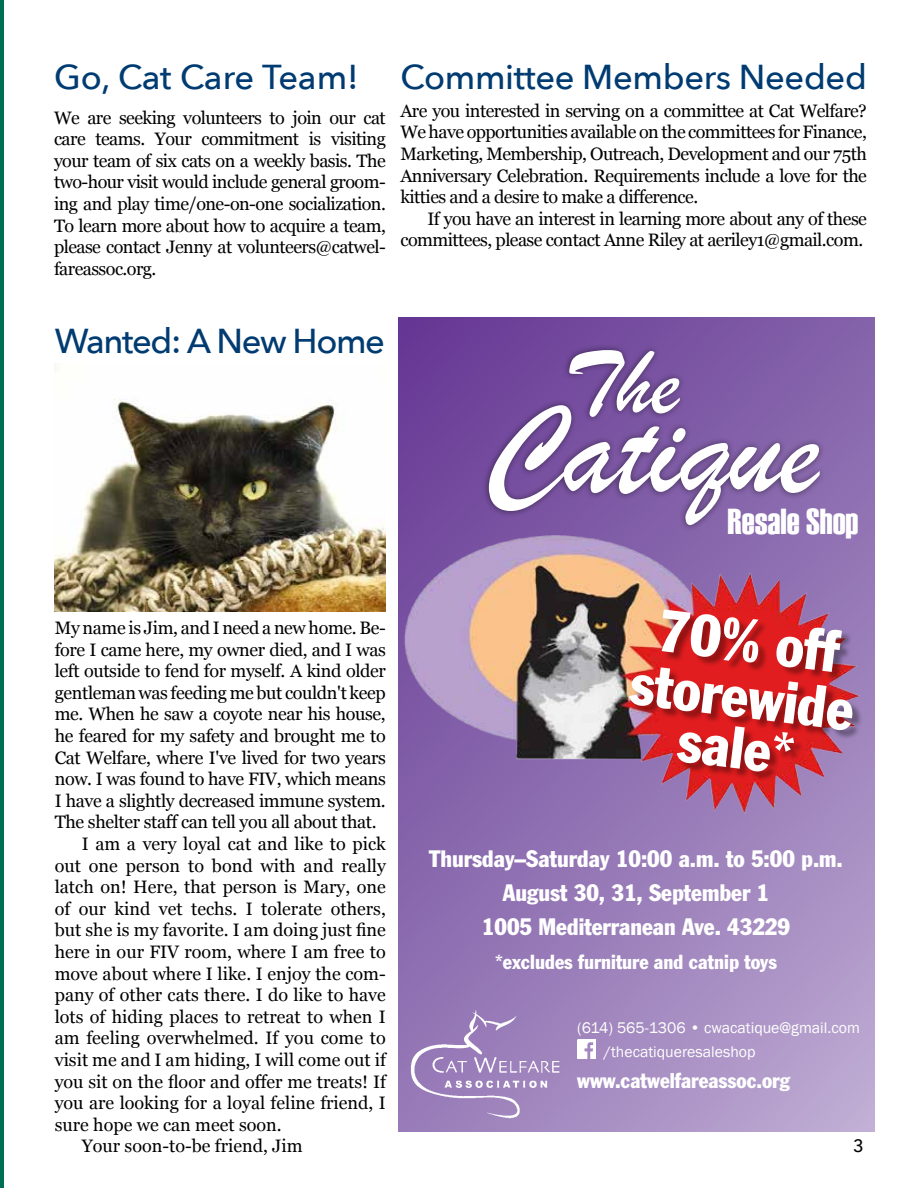
<style>
.page{position:relative;width:918px;height:1188px;background:#fff}
.page>*{position:absolute;margin:0;border:0;box-sizing:border-box;transform-origin:0 0}
.t1{font:131.7px "Brush Script";color:#fff}
.t2{font:94.8px "Brush Script";color:#fff}
.t3{font:condensed 58.35px/56.1px "Franklin Gothic";color:#fff;text-align:center}
.t4{font:36px "Haettenschweiler";color:#fff}
.t5{font:500 34.5px "Avenir Next";letter-spacing:-.01em;color:#003b71}
.t6{font:500 34.5px "Avenir Next";letter-spacing:-.04em;color:#003b71}
.t7{font:condensed 23.4px/34px "Franklin Gothic";color:#fff;text-align:center}
.t8{font:condensed 21.15px "Franklin Gothic";color:#fff}
.t9{font:condensed 19.95px "Franklin Gothic";color:#fff}
.t10{font:18px/21.6px "Georgia";letter-spacing:-.02em;color:#000;text-align:justify}
.t11{font:18px "Georgia";color:#000}
.t12{font:500 18px "Avenir Next";color:#000}
.t13{font:15.75px/24.3px "Franklin Gothic";color:#fff}
</style>
<div class="page">
<hr style="left:0;top:0;width:4px;height:1188px;background:#006f53">
<svg style="left:398px;top:318px;width:476px;height:813px;background:#997cb8"></svg>
<div style="left:482px;top:343px;width:344px;height:189px;background:#000;opacity:.5"></div>
<img style="left:398px;top:490px;width:477px;height:339px">
<img style="left:577px;top:1040px;width:19px;height:19px">
<img style="left:398px;top:1006px;width:178px;height:116px">
<div style="left:631px;top:611px;width:232px;height:171px;background:#000;opacity:.35"></div>
<img style="left:55px;top:364px;width:331px;height:248px">
<h3 class="t5" style="left:54px;top:47px;width:306px">Go, Cat Care Team!</h3>
<p class="t10" style="left:54px;top:106px;width:333px">We are seeking volunteers to join our cat care teams. Your commitment is visiting your team of six cats on a weekly basis. The two-hour visit would include general groom&shy;ing and play time/one-on-one socialization.<br>To learn more about how to acquire a team, please contact Jenny at volunteers@catwel&shy;fareassoc.org.</p>
<h3 class="t5" style="left:400px;top:47px;width:468px">Committee Members Needed</h3>
<p class="t10" style="left:400px;top:99px;width:468px">Are you interested in serving on a committee at Cat Welfare?<br>We have opportunities available on the committees for Finance, Marketing, Membership, Outreach, Development and our 75th Anniversary Celebration. Requirements include a love for the kitties and a desire to make a difference.</p>
<p class="t10" style="left:400px;top:207px;width:468px;text-align:right">If you have an interest in learning more about any of these committees, please contact Anne Riley at aeriley1@gmail.com.</p>
<h3 class="t6" style="left:55px;top:312px;width:332px">Wanted: A New Home</h3>
<h2 class="t2" style="left:564px;top:320px;width:117px">The</h2>
<h1 class="t1" style="left:484px;top:364px;width:336px">Catique</h1>
<h3 class="t4" style="left:728px;top:501px;width:132px">Resale Shop</h3>
<p class="t10" style="left:55px;top:616px;width:333px">My name is Jim, and I need a new home. Be-</p>
<p class="t10" style="left:55px;top:638px;width:333px">fore I came here, my owner died, and I was</p>
<p class="t10" style="left:55px;top:659px;width:333px">left outside to fend for myself. A kind older</p>
<p class="t10" style="left:55px;top:681px;width:333px">gentleman was feeding me but couldn't keep</p>
<p class="t10" style="left:55px;top:703px;width:333px">me. When he saw a coyote near his house,</p>
<p class="t10" style="left:55px;top:724px;width:333px">he feared for my safety and brought me to</p>
<p class="t10" style="left:55px;top:746px;width:333px">Cat Welfare, where I've lived for two years</p>
<p class="t10" style="left:55px;top:767px;width:333px">now. I was found to have FIV, which means</p>
<p class="t10" style="left:55px;top:789px;width:333px">I have a slightly decreased immune system.</p>
<p class="t10" style="left:55px;top:811px;width:323px">The shelter staff can tell you all about that.</p>
<p class="t11" style="left:82px;top:831px;width:306px">I am a very loyal cat and like to pick</p>
<p class="t11" style="left:55px;top:852px;width:333px">out one person to bond with and really</p>
<p class="t11" style="left:55px;top:874px;width:333px">latch on! Here, that person is Mary, one</p>
<p class="t11" style="left:55px;top:895px;width:333px">of our kind vet techs. I tolerate others,</p>
<p class="t11" style="left:55px;top:917px;width:333px">but she is my favorite. I am doing just fine</p>
<p class="t11" style="left:55px;top:939px;width:333px">here in our FIV room, where I am free to</p>
<p class="t11" style="left:55px;top:960px;width:333px">move about where I like. I enjoy the com-</p>
<p class="t11" style="left:55px;top:982px;width:333px">pany of other cats there. I do like to have</p>
<p class="t11" style="left:55px;top:1003px;width:333px">lots of hiding places to retreat to when I</p>
<p class="t11" style="left:55px;top:1025px;width:333px">am feeling overwhelmed. If you come to</p>
<p class="t11" style="left:55px;top:1047px;width:333px">visit me and I am hiding, I will come out if</p>
<p class="t11" style="left:55px;top:1068px;width:333px">you sit on the floor and offer me treats! If</p>
<p class="t11" style="left:55px;top:1090px;width:333px">you are looking for a loyal feline friend, I</p>
<p class="t11" style="left:55px;top:1111px;width:229px">sure hope we can meet soon.</p>
<p class="t11" style="left:82px;top:1133px;width:222px">Your soon-to-be friend, Jim</p>
<h3 class="t3" style="left:641px;top:599px;width:226px;rotate:7deg">70% off storewide</h3>
<h3 class="t3" style="left:681px;top:712px;width:118px;rotate:7deg">sale*</h3>
<p class="t7" style="left:429px;top:842px;width:415px">Thursday–Saturday 10:00 a.m. to 5:00 p.m.<br>August 30, 31, September 1<br>1005 Mediterranean Ave. 43229</p>
<p class="t9" style="left:495px;top:950px;width:283px">*excludes furniture and catnip toys</p>
<p class="t13" style="left:604px;top:1016px;width:258px;text-indent:-27px">(614) 565-1306 • cwacatique@gmail.com /thecatiqueresaleshop</p>
<p class="t8" style="left:577px;top:1067px;width:214px">www.catwelfareassoc.org</p>
<p class="t12" style="left:853px;top:1130px;width:12px">3</p>
</div>
